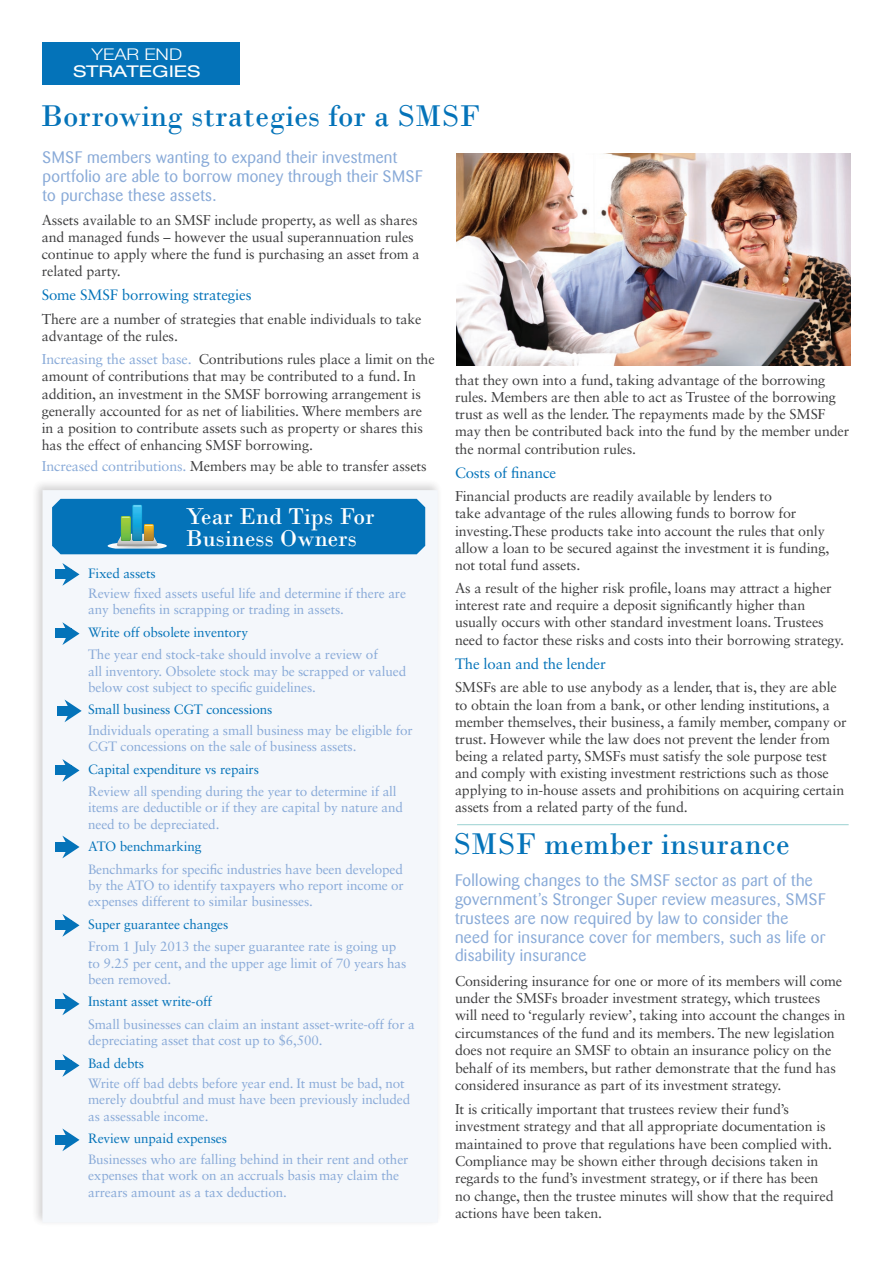
<style>
.page{position:relative;width:893px;height:1263px;background:#fff}
.page>*{position:absolute;margin:0;border:0;box-sizing:border-box;transform-origin:0 0}
.Article_Heading{font:31.5px "Bodoni";letter-spacing:.01em;color:#0473b9}
.Article_Heading-2{font:24px/22.5px "Bodoni";letter-spacing:.01em;color:#fff}
.Body_Text_-_1st_Para{font:16.5px/18.8px "Barmeno";letter-spacing:.02em;color:#89aad8}
.YES_MASTHEAD{font:expanded 16.2px "Helvetica Neue LT Std";color:#fff;scale:1.18 1}
.YES_MASTHEAD-2{font:300 16.2px "Helvetica Neue LT Std";color:#fff;scale:1.18 1}
.Body_Text{font:15px "Sabon LT Std";letter-spacing:-.01em;color:#0473b9}
.Body_Text-2{font:14.25px/17.1px "Sabon LT Std";letter-spacing:-.01em;color:#3e3e3f}
.Body_Text-3{font:13.5px/16.2px "Sabon LT Std";letter-spacing:-.01em;color:#89aad8}
.Body_Text-4{font:13.5px "Sabon LT Std";letter-spacing:-.01em;color:#0473b9}
.s1{color:#89aad8}
</style>
<div class="page">
<div style="left:43px;top:43px;width:197px;height:42px;background:#0473b9"></div>
<img style="left:456px;top:153px;width:395px;height:213px">
<div style="left:31px;top:478px;width:412px;height:749px;background:#231f20;opacity:.25"></div>
<div style="left:42px;top:490px;width:396px;height:732px;background:#f2f5fa"></div>
<hr style="left:457px;top:824px;width:392px;height:1px;background:#4cadad">
<div style="left:55px;top:569px;width:17px;height:10px;background:#0473b9"></div>
<svg style="left:62px;top:563px;width:18px;height:23px"></svg>
<div style="left:55px;top:628px;width:17px;height:10px;background:#0473b9"></div>
<svg style="left:62px;top:622px;width:18px;height:23px"></svg>
<div style="left:57px;top:706px;width:17px;height:9px;background:#0473b9"></div>
<svg style="left:64px;top:699px;width:18px;height:23px"></svg>
<div style="left:55px;top:765px;width:17px;height:10px;background:#0473b9"></div>
<svg style="left:62px;top:759px;width:18px;height:23px"></svg>
<div style="left:55px;top:842px;width:17px;height:9px;background:#0473b9"></div>
<svg style="left:62px;top:836px;width:18px;height:22px"></svg>
<div style="left:55px;top:920px;width:17px;height:10px;background:#0473b9"></div>
<svg style="left:62px;top:914px;width:18px;height:23px"></svg>
<div style="left:55px;top:999px;width:17px;height:9px;background:#0473b9"></div>
<svg style="left:62px;top:992px;width:18px;height:23px"></svg>
<div style="left:55px;top:1060px;width:17px;height:10px;background:#0473b9"></div>
<svg style="left:62px;top:1054px;width:18px;height:23px"></svg>
<div style="left:55px;top:1135px;width:17px;height:9px;background:#0473b9"></div>
<svg style="left:62px;top:1128px;width:18px;height:23px"></svg>
<svg style="left:52px;top:499px;width:373px;height:55px;background:#0d77b7"></svg>
<p class="YES_MASTHEAD-2" style="left:91px;top:45px;width:78px">YEAR END</p>
<p class="YES_MASTHEAD" style="left:73px;top:62px;width:109px">STRATEGIES</p>
<p class="Article_Heading" style="left:41px;top:97px;width:441px">Borrowing strategies for a SMSF</p>
<p class="Body_Text_-_1st_Para" style="left:43px;top:148px;width:382px">SMSF members wanting to expand their investment portfolio are able to borrow money through their SMSF to purchase these assets.</p>
<p class="Body_Text-2" style="left:42px;top:211px;width:379px">Assets available to an SMSF include property, as well as shares and managed funds – however the usual superannuation rules continue to apply where the fund is purchasing an asset from a related party.</p>
<p class="Body_Text" style="left:42px;top:286px;width:211px">Some SMSF borrowing strategies</p>
<p class="Body_Text-2" style="left:42px;top:310px;width:381px">There are a number of strategies that enable individuals to take advantage of the rules.</p>
<p class="Body_Text-2" style="left:42px;top:351px;width:394px"><span class="s1">Increasing the asset base.</span> Contributions rules place a limit on the amount of contributions that may be contributed to a fund. In addition, an investment in the SMSF borrowing arrangement is generally accounted for as net of liabilities. Where members are in a position to contribute assets such as property or shares this has the effect of enhancing SMSF borrowing.</p>
<p class="Body_Text-2" style="left:42px;top:457px;width:386px"><span class="s1">Increased contributions.</span> Members may be able to transfer assets</p>
<p class="Article_Heading-2" style="left:186px;top:505px;width:190px">Year End Tips For<br>Business Owners</p>
<p class="Body_Text-4" style="left:88px;top:565px;width:69px">Fixed assets</p>
<p class="Body_Text-3" style="left:88px;top:585px;width:319px">Review fixed assets useful life and determine if there are any benefits in scrapping or trading in assets.</p>
<p class="Body_Text-4" style="left:88px;top:624px;width:161px">Write off obsolete inventory</p>
<p class="Body_Text-3" style="left:88px;top:646px;width:320px">The year end stock-take should involve a review of<br>all inventory. Obsolete stock may be scrapped or valued below cost subject to specific guidelines.</p>
<p class="Body_Text-4" style="left:88px;top:702px;width:186px">Small business CGT concessions</p>
<p class="Body_Text-3" style="left:88px;top:722px;width:326px">Individuals operating a small business may be eligible for<br>CGT concessions on the sale of business assets.</p>
<p class="Body_Text-4" style="left:88px;top:761px;width:172px">Capital expenditure vs repairs</p>
<p class="Body_Text-3" style="left:88px;top:783px;width:316px">Review all spending during the year to determine if all items are deductible or if they are capital by nature and need to be depreciated.</p>
<p class="Body_Text-4" style="left:88px;top:838px;width:115px">ATO benchmarking</p>
<p class="Body_Text-3" style="left:88px;top:861px;width:317px;text-align:justify">Benchmarks for specific industries have been developed by the ATO to identify taxpayers who report income or expenses different to similar businesses.</p>
<p class="Body_Text-4" style="left:88px;top:916px;width:142px">Super guarantee changes</p>
<p class="Body_Text-3" style="left:88px;top:938px;width:320px">From 1 July 2013 the super guarantee rate is going up to 9.25 per cent, and the upper age limit of 70 years has been removed.</p>
<p class="Body_Text-4" style="left:88px;top:993px;width:125px">Instant asset write-off</p>
<p class="Body_Text-3" style="left:88px;top:1016px;width:328px">Small businesses can claim an instant asset-write-off for a depreciating asset that cost up to $6,500.</p>
<p class="Body_Text-4" style="left:88px;top:1055px;width:57px">Bad debts</p>
<p class="Body_Text-3" style="left:88px;top:1075px;width:324px">Write off bad debts before year end. It must be bad, not merely doubtful and must have been previously included as assessable income.</p>
<p class="Body_Text-4" style="left:88px;top:1130px;width:140px">Review unpaid expenses</p>
<p class="Body_Text-3" style="left:88px;top:1150px;width:322px;line-height:16.6px">Businesses who are falling behind in their rent and other expenses that work on an accruals basis may claim the arrears amount as a tax deduction.</p>
<p class="Body_Text-2" style="left:455px;top:371px;width:396px">that they own into a fund, taking advantage of the borrowing rules. Members are then able to act as Trustee of the borrowing trust as well as the lender. The repayments made by the SMSF may then be contributed back into the fund by the member under the normal contribution rules.</p>
<p class="Body_Text" style="left:455px;top:464px;width:103px">Costs of finance</p>
<p class="Body_Text-2" style="left:455px;top:488px;width:376px">Financial products are readily available by lenders to<br>take advantage of the rules allowing funds to borrow for investing.These products take into account the rules that only allow a loan to be secured against the investment it is funding, not total fund assets.</p>
<p class="Body_Text-2" style="left:455px;top:580px;width:391px">As a result of the higher risk profile, loans may attract a higher interest rate and require a deposit significantly higher than usually occurs with other standard investment loans. Trustees need to factor these risks and costs into their borrowing strategy.</p>
<p class="Body_Text" style="left:455px;top:655px;width:152px">The loan and the lender</p>
<p class="Body_Text-2" style="left:455px;top:679px;width:393px">SMSFs are able to use anybody as a lender, that is, they are able to obtain the loan from a bank, or other lending institutions, a member themselves, their business, a family member, company or trust. However while the law does not prevent the lender from being a related party, SMSFs must satisfy the sole purpose test and comply with existing investment restrictions such as those applying to in-house assets and prohibitions on acquiring certain assets from a related party of the fund.</p>
<p class="Article_Heading" style="left:454px;top:825px;width:337px">SMSF member insurance</p>
<p class="Body_Text_-_1st_Para" style="left:455px;top:871px;width:372px">Following changes to the SMSF sector as part of the government’s Stronger Super review measures, SMSF trustees are now required by law to consider the need for insurance cover for members, such as life or disability insurance</p>
<p class="Body_Text-2" style="left:455px;top:972px;width:392px">Considering insurance for one or more of its members will come under the SMSFs broader investment strategy, which trustees will need to ‘regularly review’, taking into account the changes in circumstances of the fund and its members. The new legislation does not require an SMSF to obtain an insurance policy on the behalf of its members, but rather demonstrate that the fund has considered insurance as part of its investment strategy.</p>
<p class="Body_Text-2" style="left:455px;top:1100px;width:380px">It is critically important that trustees review their fund’s investment strategy and that all appropriate documentation is maintained to prove that regulations have been complied with.<br>Compliance may be shown either through decisions taken in regards to the fund’s investment strategy, or if there has been no change, then the trustee minutes will show that the required actions have been taken.</p>
</div>
